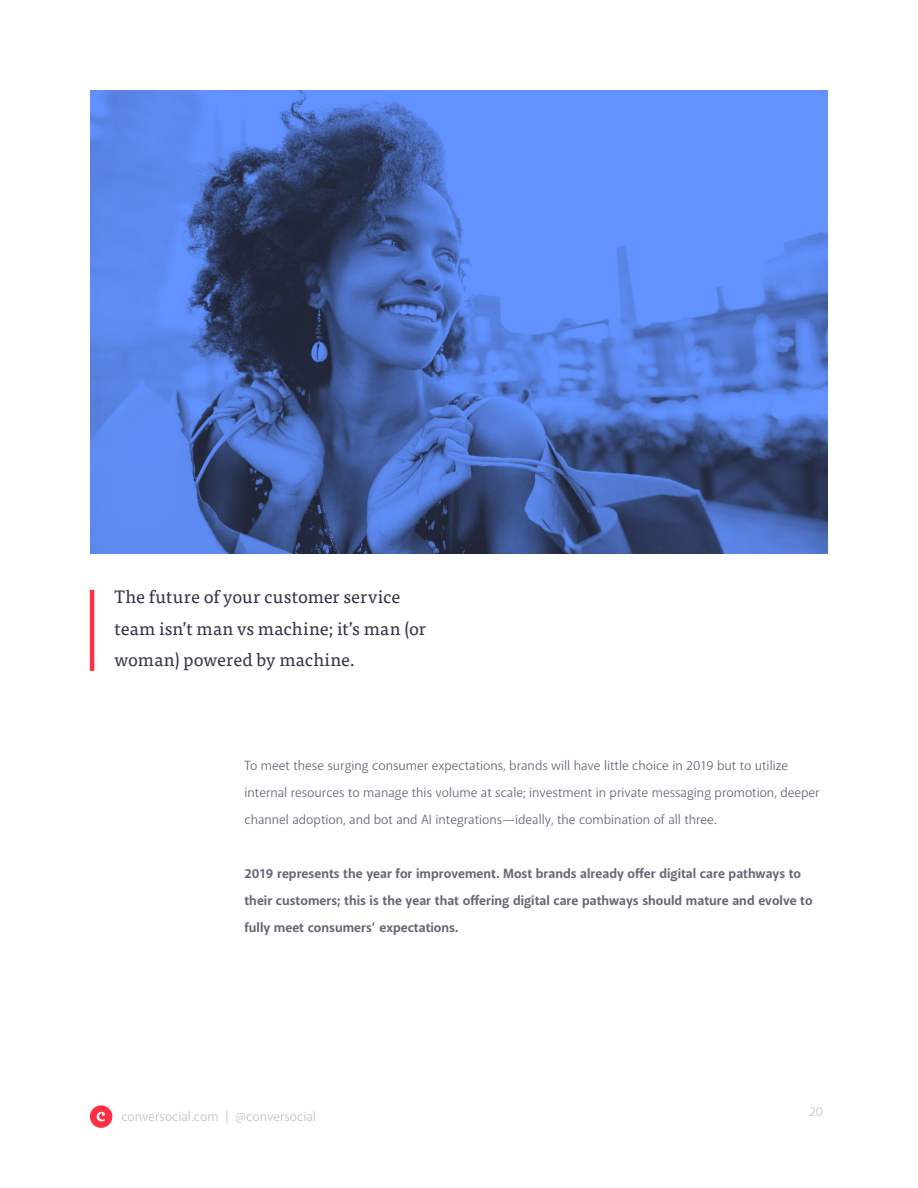
<style>
.page{position:relative;width:918px;height:1188px;background:#fff}
.page>*{position:absolute;margin:0;border:0;box-sizing:border-box;transform-origin:0 0}
.t1{font:18px/31.5px "Tisa Pro";color:#313547}
.t2{font:13.5px/27px "Akagi Pro";color:#646875}
.t3{font:700 13.5px/27px "Akagi Pro";color:#646875}
.t4{font:13.5px "Akagi Pro";color:#c1c2c8}
</style>
<div class="page">
<svg style="left:90px;top:1105px;width:22px;height:23px"></svg>
<hr style="left:90px;top:590px;width:4px;height:81px;background:#ff3043">
<img style="left:90px;top:90px;width:738px;height:464px">
<h1 class="t1" style="left:115px;top:580px;width:313px">The future of your customer service team isn’t man vs machine; it’s man (or woman) powered by machine.</h1>
<p class="t2" style="left:244px;top:752px;width:577px">To meet these surging consumer expectations, brands will have little choice in 2019 but to utilize internal resources to manage this volume at scale; investment in private messaging promotion, deeper channel adoption, and bot and AI integrations—ideally, the combination of all three.</p>
<p class="t3" style="left:244px;top:860px;width:570px">2019 represents the year for improvement. Most brands already offer digital care pathways to their customers; this is the year that offering digital care pathways should mature and evolve to fully meet consumers’ expectations.</p>
<p class="t4" style="left:121px;top:1108px;width:196px">conversocial.com | @conversocial</p>
<p class="t4" style="left:809px;top:1103px;width:16px">20</p>
</div>
